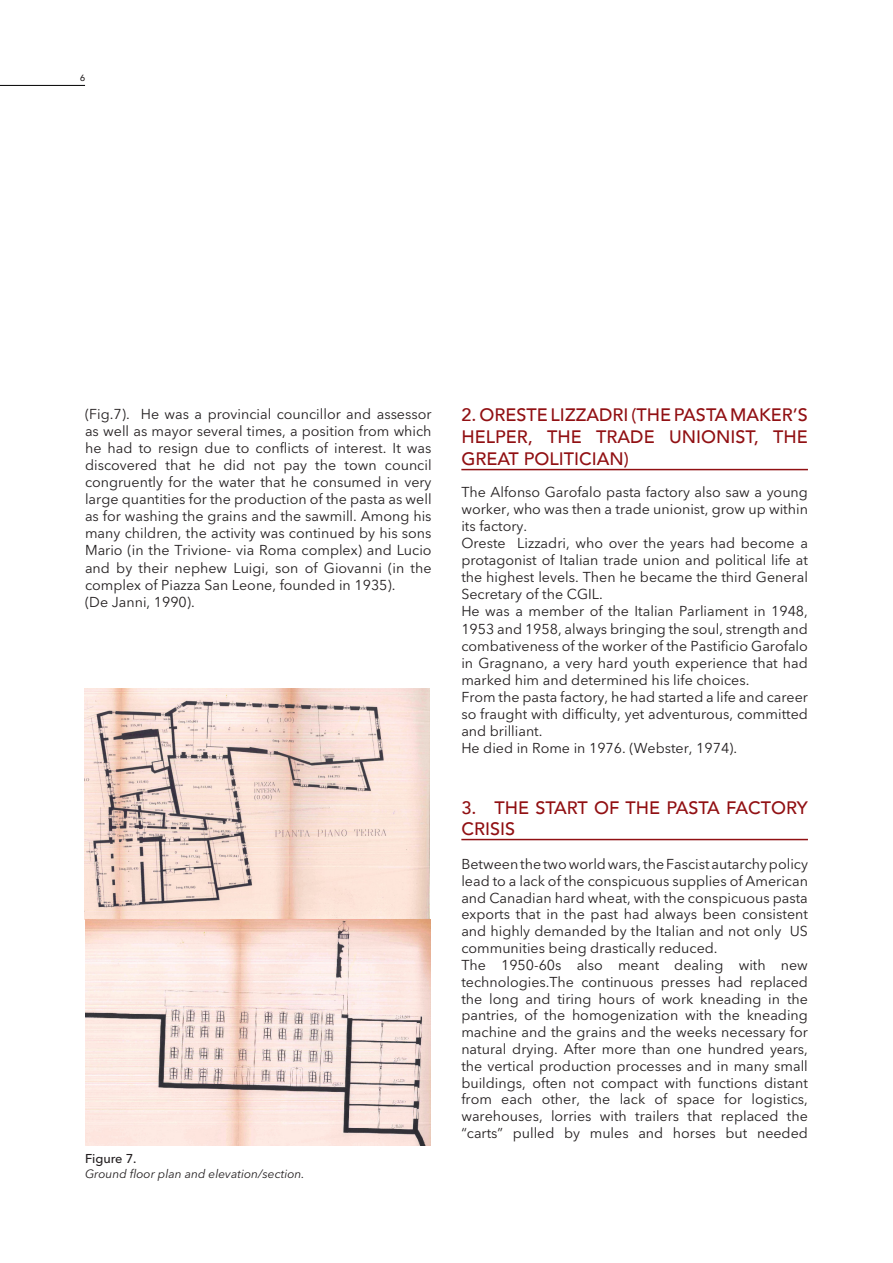
<style>
.page{position:relative;width:893px;height:1263px;background:#fff}
.page>*{position:absolute;margin:0;border:0;box-sizing:border-box;transform-origin:0 0}
.t1{font:500 18px/21.6px "Avenir LT";color:#911013;text-align:justify}
.t2{font:14.25px/17.1px "Avenir Next LT Pro";color:#231f20}
.t3{font:500 12.75px "Avenir Next LT Pro";color:#231f20}
.t4{font:italic 12px "Avenir Next LT Pro";color:#231f20}
.t5{font:500 9px "Avenir LT";color:#231f20}
</style>
<div class="page">
<hr style="left:0;top:85px;width:85px;height:1px;background:#000">
<img style="left:84px;top:688px;width:346px;height:232px">
<img style="left:86px;top:920px;width:345px;height:226px">
<hr style="left:461px;top:469px;width:347px;height:1px;background:#911013">
<hr style="left:461px;top:839px;width:347px;height:1px;background:#911013">
<p class="t5" style="left:80px;top:73px;width:7px">6</p>
<p class="t2" style="left:85px;top:405px;width:348px">(Fig.7). He was a provincial councillor and assessor as well as mayor several times, a position from which he had to resign due to conflicts of interest. It was discovered that he did not pay the town council congruently for the water that he consumed in very large quantities for the production of the pasta as well as for washing the grains and the sawmill. Among his many children, the activity was continued by his sons Mario (in the Trivione- via Roma complex) and Lucio and by their nephew Luigi, son of Giovanni (in the complex of Piazza San Leone, founded in 1935).<br>(De Janni, 1990).</p>
<p class="t1" style="left:461px;top:405px;width:348px">2. ORESTE LIZZADRI (THE PASTA MAKER’S HELPER, THE TRADE UNIONIST, THE GREAT POLITICIAN)</p>
<p class="t2" style="left:461px;top:483px;width:348px">The Alfonso Garofalo pasta factory also saw a young worker, who was then a trade unionist, grow up within its factory.<br>Oreste Lizzadri, who over the years had become a protagonist of Italian trade union and political life at the highest levels. Then he became the third General Secretary of the CGIL.<br>He was a member of the Italian Parliament in 1948, 1953 and 1958, always bringing the soul, strength and combativeness of the worker of the Pastificio Garofalo in Gragnano, a very hard youth experience that had marked him and determined his life choices.<br>From the pasta factory, he had started a life and career so fraught with difficulty, yet adventurous, committed and brilliant.<br>He died in Rome in 1976. (Webster, 1974).</p>
<p class="t3" style="left:85px;top:1151px;width:53px">Figure 7.</p>
<p class="t4" style="left:85px;top:1166px;width:221px">Ground floor plan and elevation/section.</p>
<p class="t1" style="left:461px;top:797px;width:348px">3. THE START OF THE PASTA FACTORY<br>CRISIS</p>
<p class="t2" style="left:461px;top:856px;width:348px">Between the two world wars, the Fascist autarchy policy lead to a lack of the conspicuous supplies of American and Canadian hard wheat, with the conspicuous pasta exports that in the past had always been consistent and highly demanded by the Italian and not only US communities being drastically reduced.<br>The 1950-60s also meant dealing with new technologies.The continuous presses had replaced the long and tiring hours of work kneading in the pantries, of the homogenization with the kneading machine and the grains and the weeks necessary for natural drying. After more than one hundred years, the vertical production processes and in many small buildings, often not compact with functions distant from each other, the lack of space for logistics, warehouses, lorries with trailers that replaced the “carts” pulled by mules and horses but needed</p>
</div>
